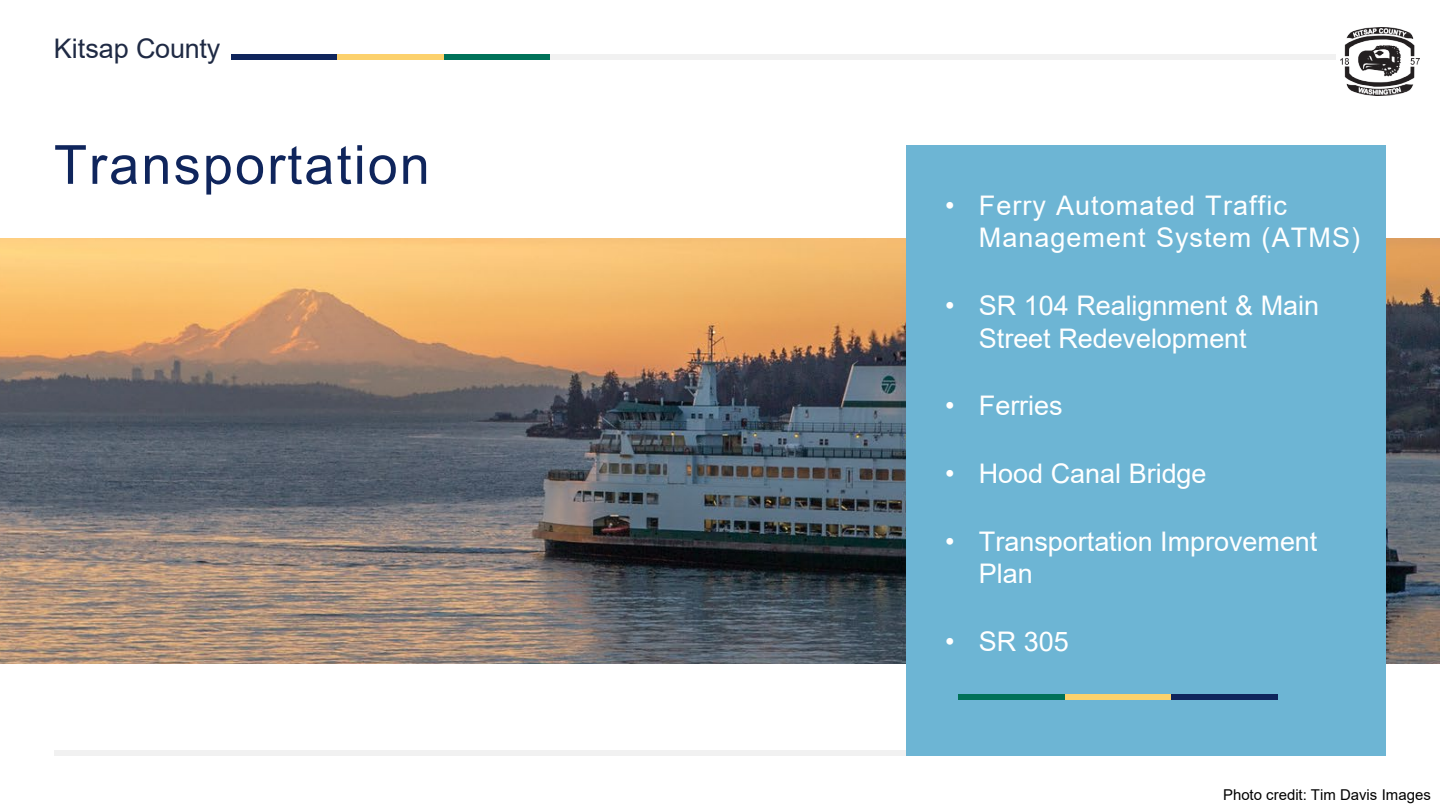
<style>
.page{position:relative;width:1440px;height:810px;background:#fff}
.page>*{position:absolute;margin:0;border:0;box-sizing:border-box;transform-origin:0 0}
.t1{font:54px "Arial";letter-spacing:.04em;color:#0f255c}
.t2{font:27px/32.4px "Arial";color:#fff}
.t3{font:27px/32.4px "Arial";letter-spacing:.04em;color:#fff}
.t4{font:27px "Arial";letter-spacing:-.005em;color:#1f2a44}
.t5{font:15px "Arial";color:#000}
</style>
<div class="page">
<img style="left:0;top:238px;width:1440px;height:426px">
<div style="left:232px;top:54px;width:106px;height:5px;background:#0f255c"></div>
<div style="left:338px;top:54px;width:106px;height:5px;background:#fcd16d"></div>
<div style="left:444px;top:54px;width:106px;height:5px;background:#007259"></div>
<div style="left:54px;top:751px;width:877px;height:5px;background:#f1f1f1"></div>
<div style="left:550px;top:54px;width:785px;height:5px;background:#f1f1f1"></div>
<img style="left:1340px;top:28px;width:80px;height:67px">
<div style="left:906px;top:146px;width:480px;height:610px;background:#6db5d4"></div>
<div style="left:959px;top:694px;width:106px;height:5px;background:#007158"></div>
<div style="left:1065px;top:694px;width:106px;height:5px;background:#fcd26d"></div>
<div style="left:1171px;top:694px;width:106px;height:5px;background:#0f255c"></div>
<p class="t4" style="left:54px;top:30px;width:168px">Kitsap County</p>
<h2 class="t1" style="left:54px;top:128px;width:377px">Transportation</h2>
<p class="t3" style="left:979px;top:189px;width:383px;text-indent:-34px">• Ferry Automated Traffic<br>Management System (ATMS)</p>
<p class="t2" style="left:979px;top:289px;width:342px;text-indent:-34px">• SR 104 Realignment &amp; Main<br>Street Redevelopment</p>
<p class="t2" style="left:945px;top:389px;width:119px">• Ferries</p>
<p class="t2" style="left:945px;top:457px;width:263px">• Hood Canal Bridge</p>
<p class="t2" style="left:979px;top:525px;width:340px;text-indent:-34px">• Transportation Improvement<br>Plan</p>
<p class="t2" style="left:945px;top:625px;width:125px">• SR 305</p>
<p class="t5" style="left:1223px;top:785px;width:209px">Photo credit: Tim Davis Images</p>
</div>
